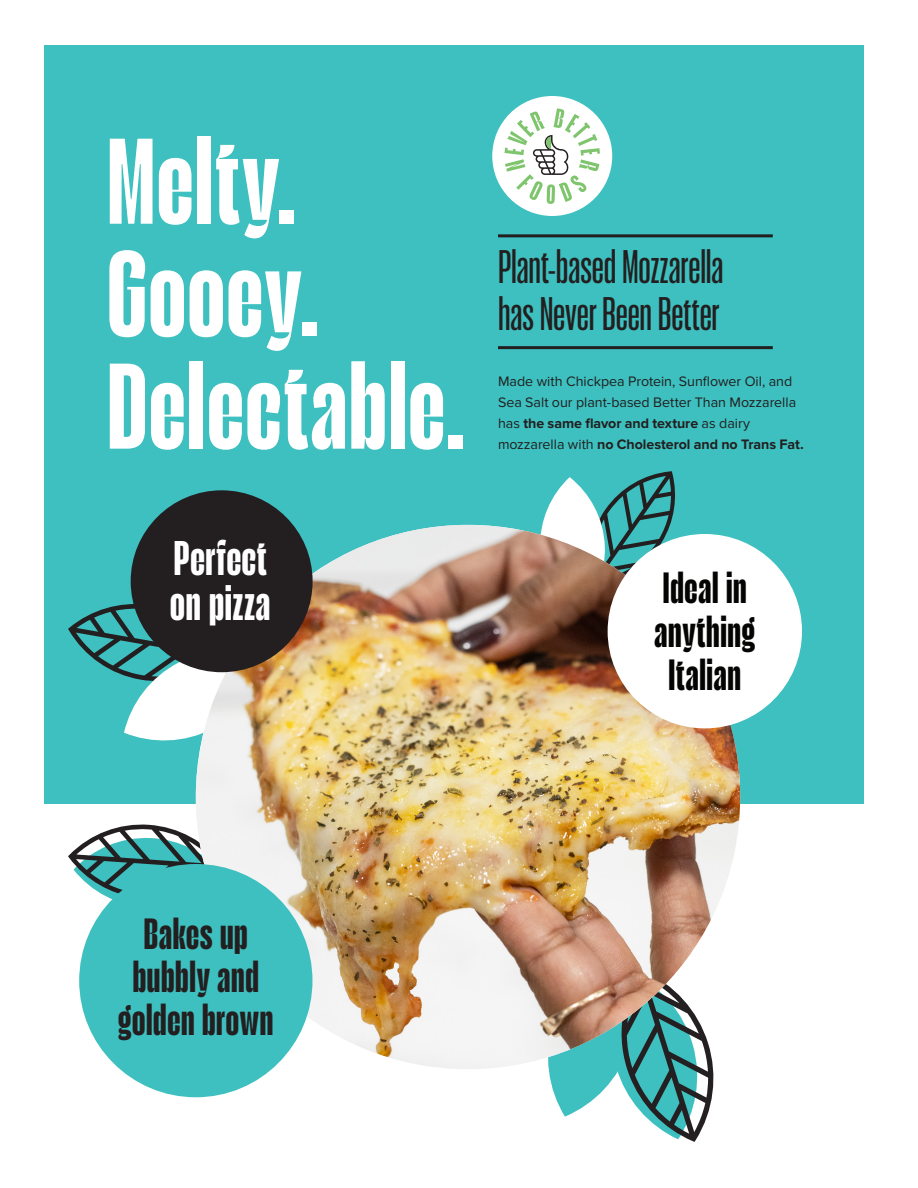
<style>
.page{position:relative;width:918px;height:1188px;background:#fff}
.page>*{position:absolute;margin:0;border:0;box-sizing:border-box;transform-origin:0 0}
.t1{font:700 119.1px/112.5px "Seriguela Display";letter-spacing:.015em;color:#fff}
.t2{font:700 47.55px "Seriguela Display";letter-spacing:.02em;color:#fff}
.t3{font:500 46.5px "Seriguela";color:#231f20}
.t4{font:700 42.75px "Seriguela Display";letter-spacing:.015em;color:#231f20}
.t5{font:700 42.75px/43.3px "Seriguela Display";letter-spacing:.015em;color:#040503;text-align:center}
.t6{font:14.25px/21px "Proxima Nova";color:#231f20}
.s1{font-weight:700}
</style>
<div class="page">
<div style="left:44px;top:45px;width:820px;height:759px;background:#3dc0bf"></div>
<svg style="left:68px;top:602px;width:158px;height:141px"></svg>
<svg style="left:539px;top:471px;width:139px;height:104px"></svg>
<svg style="left:548px;top:951px;width:166px;height:191px"></svg>
<svg style="left:68px;top:824px;width:136px;height:145px"></svg>
<img style="left:196px;top:525px;width:544px;height:544px;border-radius:272px">
<div style="left:492px;top:96px;width:120px;height:120px;background:#fff;border-radius:50%"></div>
<svg style="left:505px;top:108px;width:95px;height:96px"></svg>
<div style="left:131px;top:490px;width:182px;height:182px;background:#231f20;border-radius:50%"></div>
<div style="left:608px;top:534px;width:194px;height:194px;background:#fff;border-radius:50%"></div>
<div style="left:79px;top:864px;width:233px;height:233px;background:#3dc0bf;border-radius:50%"></div>
<hr style="left:498px;top:346px;width:275px;height:3px;background:#231f20">
<hr style="left:498px;top:234px;width:275px;height:3px;background:#231f20">
<p class="t1" style="left:107px;top:122px;width:189px">Melty.</p>
<p class="t1" style="left:107px;top:234px;width:359px">Gooey.<br>Delectable.</p>
<p class="t3" style="left:498px;top:239px;width:227px">Plant-based Mozzarella</p>
<p class="t3" style="left:498px;top:286px;width:223px">has Never Been Better</p>
<p class="t6" style="left:498px;top:371px;width:307px">Made with Chickpea Protein, Sunflower Oil, and Sea Salt our plant-based Better Than Mozzarella has <span class="s1">the same flavor and texture</span> as dairy mozzarella with <span class="s1">no Cholesterol and no Trans Fat.</span></p>
<p class="t2" style="left:174px;top:530px;width:94px">Perfect</p>
<p class="t2" style="left:170px;top:574px;width:102px">on pizza</p>
<p class="t4" style="left:144px;top:908px;width:105px">Bakes up</p>
<p class="t4" style="left:133px;top:951px;width:128px">bubbly and</p>
<p class="t4" style="left:118px;top:994px;width:157px">golden brown</p>
<p class="t5" style="left:655px;top:565px;width:102px">Ideal in anything<br>Italian</p>
</div>
